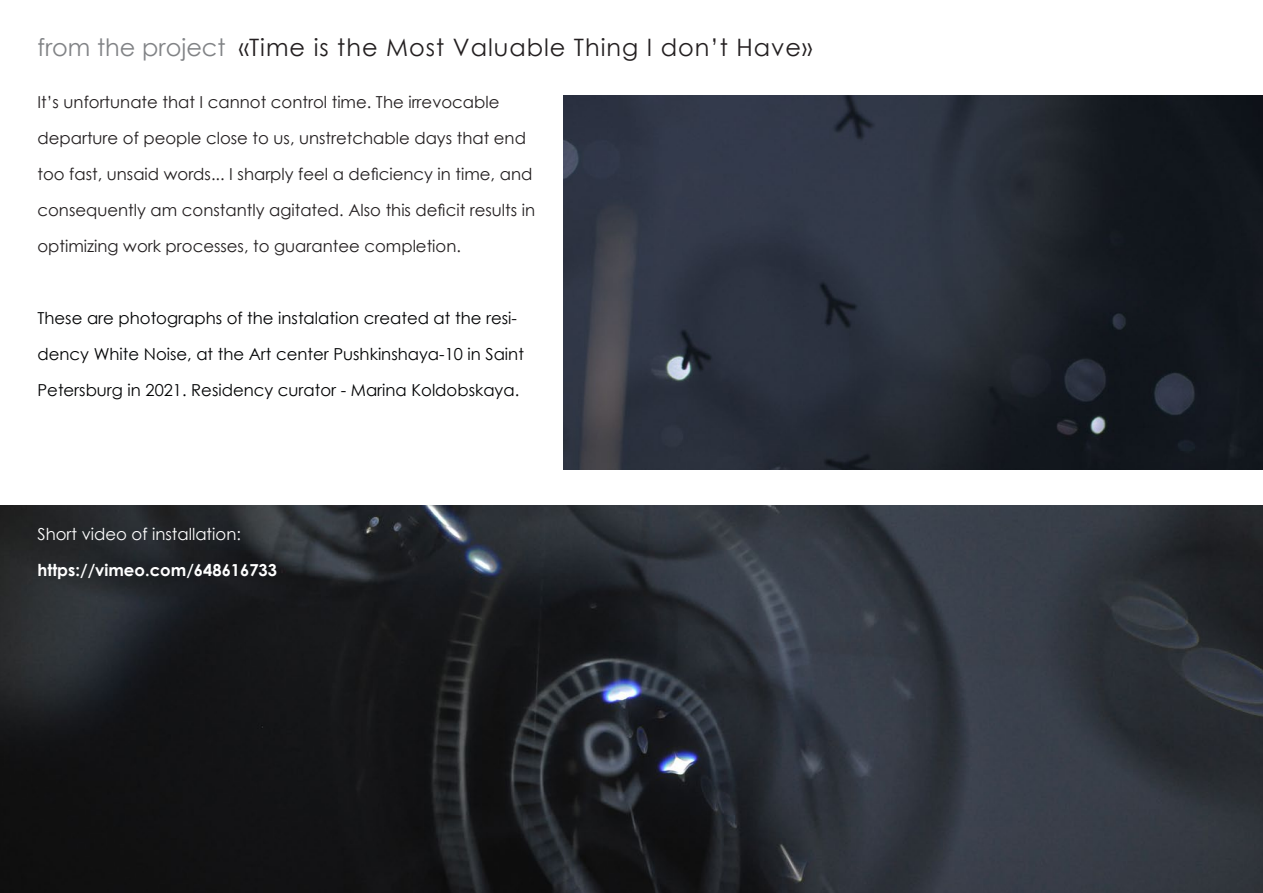
<style>
.page{position:relative;width:1263px;height:893px;background:#fff}
.page>*{position:absolute;margin:0;border:0;box-sizing:border-box;transform-origin:0 0}
.t1{font:24px "Century Gothic";letter-spacing:.04em;color:#231f20}
.t2{font:16.5px/36px "Century Gothic";color:#231f20}
.t3{font:16.5px/36px "Century Gothic";color:#020304}
.t4{font:700 16.5px "Century Gothic";color:#fff}
.t5{font:16.5px "Century Gothic";color:#fff}
.s1{color:#818386}
</style>
<div class="page">
<img style="left:563px;top:95px;width:700px;height:375px">
<img style="left:0;top:506px;width:1263px;height:387px">
<p class="t1" style="left:38px;top:30px;width:776px"><span class="s1">from the project</span> «Time is the Most Valuable Thing I don’t Have»</p>
<p class="t2" style="left:38px;top:83px;width:499px">It’s unfortunate that I cannot control time. The irrevocable departure of people close to us, unstretchable days that end too fast, unsaid words... I sharply feel a deficiency in time, and consequently am constantly agitated. Also this deficit results in optimizing work processes, to guarantee completion.</p>
<p class="t3" style="left:38px;top:299px;width:488px">These are photographs of the instalation created at the resi&shy;dency White Noise, at the Art center Pushkinshaya-10 in Saint<br>Petersburg in 2021. Residency curator - Marina Koldobskaya.</p>
<p class="t5" style="left:38px;top:522px;width:205px">Short video of installation:</p>
<p class="t4" style="left:38px;top:557px;width:241px">https://vimeo.com/648616733</p>
</div>
